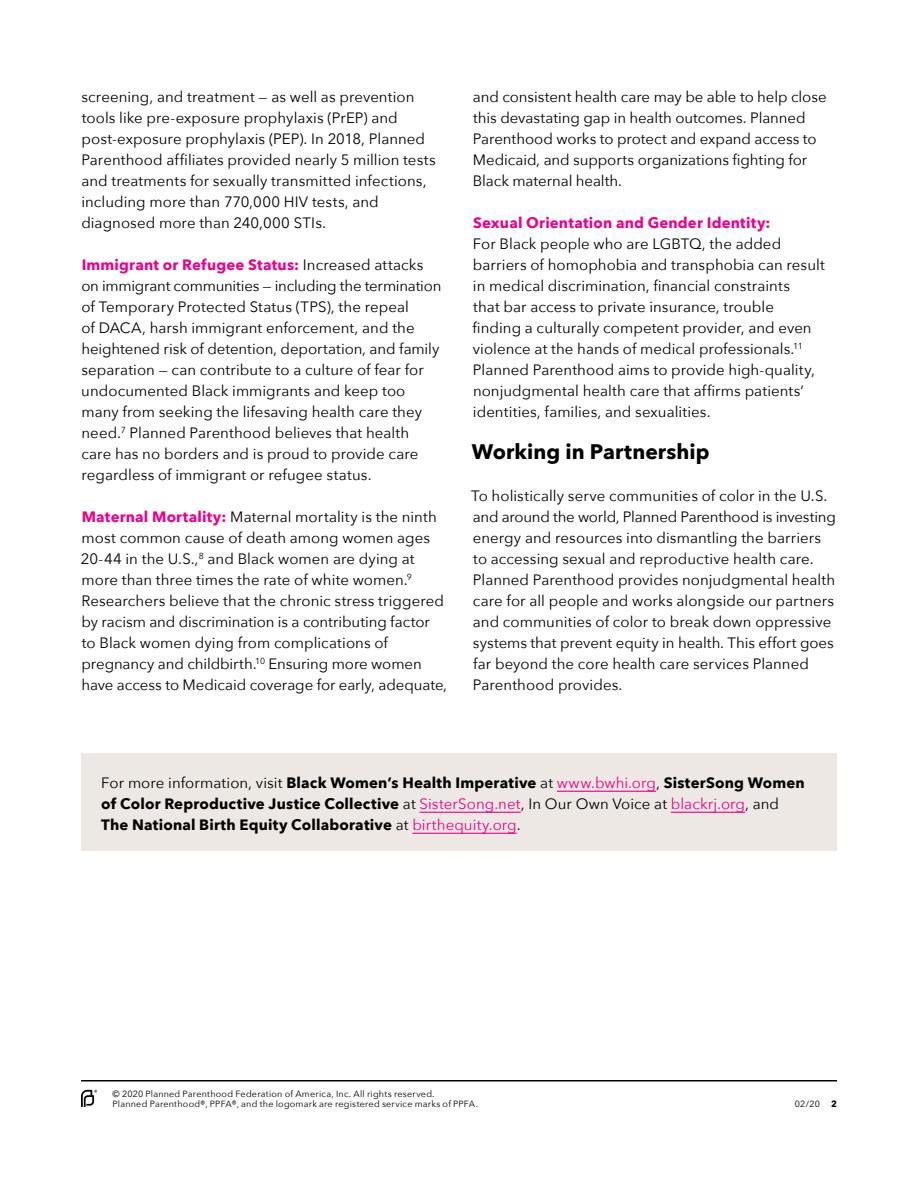
<style>
.page{position:relative;width:918px;height:1188px;background:#fff}
.page>*{position:absolute;margin:0;border:0;box-sizing:border-box;transform-origin:0 0}
.t1{font:700 21px "Avenir Next";color:#000}
.t2{font:15px/21px "Avenir Next";letter-spacing:.005em;color:#000}
.t3{font:700 15px/21px "Avenir Next";letter-spacing:.01em;color:#000}
.t4{font:700 15px "Avenir Next";letter-spacing:.01em;color:#ec008c}
.t5{font:9px/10.5px "Avenir Next";letter-spacing:.025em;color:#000}
.t6{font:700 9px "Avenir Next";color:#000}
.s1{font-weight:700;color:#ec008c}
.s2{font-weight:400}
.s3{font-weight:400;color:#ec008c}
</style>
<div class="page">
<svg style="left:81px;top:1090px;width:16px;height:17px"></svg>
<hr style="left:81px;top:1080px;width:756px;height:2px;background:#000">
<div style="left:81px;top:753px;width:756px;height:97px;background:#ede8e3"></div>
<hr style="left:557px;top:791px;width:99px;height:1px;background:#ec008c">
<hr style="left:420px;top:812px;width:101px;height:1px;background:#ec008c">
<hr style="left:671px;top:812px;width:74px;height:1px;background:#ec008c">
<hr style="left:412px;top:833px;width:105px;height:1px;background:#ec008c">
<p class="t2" style="left:81px;top:86px;width:356px">screening, and treatment — as well as prevention tools like pre-exposure prophylaxis (PrEP) and post-exposure prophylaxis (PEP). In 2018, Planned Parenthood affiliates provided nearly 5 million tests and treatments for sexually transmitted infections, including more than 770,000 HIV tests, and diagnosed more than 240,000 STIs.</p>
<p class="t2" style="left:81px;top:254px;width:362px"><span class="s1">Immigrant or Refugee Status:</span> Increased attacks on immigrant communities — including the termination of Temporary Protected Status (TPS), the repeal<br>of DACA, harsh immigrant enforcement, and the heightened risk of detention, deportation, and family separation — can contribute to a culture of fear for undocumented Black immigrants and keep too many from seeking the lifesaving health care they need.<sup>7</sup> Planned Parenthood believes that health care has no borders and is proud to provide care regardless of immigrant or refugee status.</p>
<p class="t2" style="left:81px;top:506px;width:368px"><span class="s1">Maternal Mortality:</span> Maternal mortality is the ninth most common cause of death among women ages 20-44 in the U.S.,<sup>8</sup> and Black women are dying at more than three times the rate of white women.<sup>9<br></sup>Researchers believe that the chronic stress triggered by racism and discrimination is a contributing factor<br>to Black women dying from complications of pregnancy and childbirth.<sup>10</sup> Ensuring more women have access to Medicaid coverage for early, adequate,</p>
<p class="t2" style="left:473px;top:86px;width:355px">and consistent health care may be able to help close this devastating gap in health outcomes. Planned Parenthood works to protect and expand access to Medicaid, and supports organizations fighting for Black maternal health.</p>
<p class="t4" style="left:473px;top:210px;width:299px">Sexual Orientation and Gender Identity:</p>
<p class="t2" style="left:473px;top:233px;width:354px">For Black people who are LGBTQ, the added barriers of homophobia and transphobia can result in medical discrimination, financial constraints<br>that bar access to private insurance, trouble finding a culturally competent provider, and even violence at the hands of medical professionals.<sup>11<br></sup>Planned Parenthood aims to provide high-quality, nonjudgmental health care that affirms patients’ identities, families, and sexualities.</p>
<h1 class="t1" style="left:472px;top:433px;width:239px">Working in Partnership</h1>
<p class="t2" style="left:471px;top:485px;width:366px">To holistically serve communities of color in the U.S. and around the world, Planned Parenthood is investing energy and resources into dismantling the barriers to accessing sexual and reproductive health care.<br>Planned Parenthood provides nonjudgmental health care for all people and works alongside our partners and communities of color to break down oppressive systems that prevent equity in health. This effort goes far beyond the core health care services Planned Parenthood provides.</p>
<p class="t3" style="left:101px;top:772px;width:705px"><span class="s2">For more information, visit</span> Black Women’s Health Imperative <span class="s2">at</span> <span class="s3">www.bwhi.org</span><span class="s2">,</span> SisterSong Women of Color Reproductive Justice Collective <span class="s2">at</span> <span class="s3">SisterSong.net</span><span class="s2">, In Our Own Voice at</span> <span class="s3">blackrj.org</span><span class="s2">, and<br></span>The National Birth Equity Collaborative <span class="s2">at</span> <span class="s3">birthequity.org</span><span class="s2">.</span></p>
<p class="t5" style="left:113px;top:1088px;width:367px">© 2020 Planned Parenthood Federation of America, Inc. All rights reserved.<br>Planned Parenthood®, PPFA®, and the logomark are registered service marks of PPFA.</p>
<p class="t5" style="left:795px;top:1098px;width:27px">02/20</p>
<p class="t6" style="left:831px;top:1096px;width:7px">2</p>
</div>
